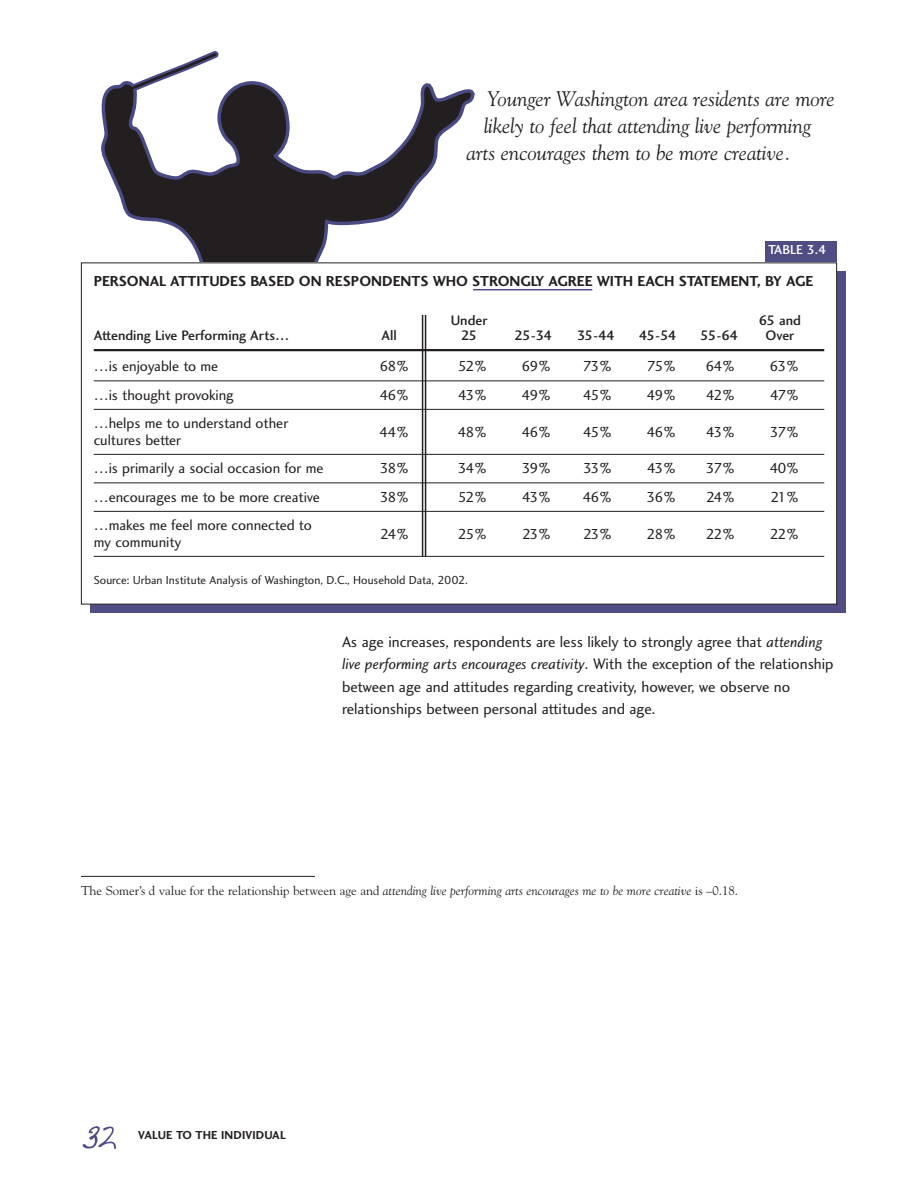
<style>
.page{position:relative;width:918px;height:1188px;background:#fff}
.page>*{position:absolute;margin:0;border:0;box-sizing:border-box;transform-origin:0 0}
.t1{font:54px "P22 Hopper Edward";color:#504d85}
.t2{font:italic 21px "Goudy";letter-spacing:-.005em;color:#231f20}
.t3{font:15.75px/22.5px "Charlotte Sans Book Plain";color:#231f20}
.t4{font:15.75px "Charlotte Sans Book Italic Plain";color:#231f20}
.t5{font:15px/16.5px "Charlotte Sans Book Plain";color:#231f20}
.t6{font:15px "Charlotte Sans Bold Plain";color:#231f20}
.t7{font:14.25px "Charlotte Sans Medium Plain";color:#231f20}
.t8{font:13.5px "Charlotte Sans Medium Plain";color:#fff}
.t9{font:12.75px "Goudy";color:#231f20}
.t10{font:12px "Charlotte Sans Book Plain";color:#231f20}
.t11{font:12px "Charlotte Sans Bold Plain";letter-spacing:.01em;color:#231f20}
.s1{font-family:"Charlotte Sans Book Italic Plain"}
.s2{font-family:"Charlotte Sans Book Plain"}
.s3{font-style:italic}
</style>
<div class="page">
<svg style="left:101px;top:83px;width:374px;height:179px"></svg>
<svg style="left:124px;top:51px;width:100px;height:46px"></svg>
<div style="left:765px;top:242px;width:72px;height:20px;background:#504d85"></div>
<svg style="left:80px;top:262px;width:757px;height:615px"></svg>
<hr style="left:422px;top:315px;width:1px;height:241px;background:#231f20">
<hr style="left:425px;top:315px;width:1px;height:241px;background:#231f20">
<hr style="left:473px;top:289px;width:119px;height:1px;background:#504d85">
<h2 class="t2" style="left:488px;top:90px;width:349px">Younger Washington area residents are more</h2>
<h2 class="t2" style="left:484px;top:117px;width:329px">likely to feel that attending live performing</h2>
<h2 class="t2" style="left:467px;top:144px;width:326px">arts encourages them to be more creative.</h2>
<p class="t8" style="left:768px;top:245px;width:60px">TABLE 3.4</p>
<p class="t6" style="left:94px;top:275px;width:721px">PERSONAL ATTITUDES BASED ON RESPONDENTS WHO STRONGLY AGREE WITH EACH STATEMENT, BY AGE</p>
<p class="t7" style="left:451px;top:315px;width:38px">Under</p>
<p class="t7" style="left:759px;top:315px;width:44px">65 and</p>
<p class="t7" style="left:94px;top:330px;width:197px">Attending Live Performing Arts…</p>
<p class="t7" style="left:382px;top:330px;width:17px">All</p>
<p class="t7" style="left:461px;top:330px;width:18px">25</p>
<p class="t7" style="left:515px;top:330px;width:39px">25-34</p>
<p class="t7" style="left:577px;top:330px;width:39px">35-44</p>
<p class="t7" style="left:639px;top:330px;width:39px">45-54</p>
<p class="t7" style="left:700px;top:330px;width:40px">55-64</p>
<p class="t7" style="left:766px;top:330px;width:30px">Over</p>
<p class="t5" style="left:94px;top:360px;width:126px">…is enjoyable to me</p>
<p class="t5" style="left:379px;top:360px;width:30px">68%</p>
<p class="t5" style="left:458px;top:360px;width:30px">52%</p>
<p class="t5" style="left:521px;top:360px;width:30px">69%</p>
<p class="t5" style="left:583px;top:360px;width:30px">73%</p>
<p class="t5" style="left:647px;top:360px;width:30px">75%</p>
<p class="t5" style="left:705px;top:360px;width:30px">64%</p>
<p class="t5" style="left:770px;top:360px;width:30px">63%</p>
<p class="t5" style="left:94px;top:388px;width:141px">…is thought provoking</p>
<p class="t5" style="left:380px;top:388px;width:30px">46%</p>
<p class="t5" style="left:458px;top:388px;width:30px">43%</p>
<p class="t5" style="left:522px;top:388px;width:30px">49%</p>
<p class="t5" style="left:583px;top:388px;width:30px">45%</p>
<p class="t5" style="left:647px;top:388px;width:30px">49%</p>
<p class="t5" style="left:706px;top:388px;width:30px">42%</p>
<p class="t5" style="left:770px;top:388px;width:30px">47%</p>
<p class="t5" style="left:94px;top:417px;width:196px">…helps me to understand other cultures better</p>
<p class="t5" style="left:379px;top:426px;width:31px">44%</p>
<p class="t5" style="left:457px;top:426px;width:30px">48%</p>
<p class="t5" style="left:522px;top:426px;width:30px">46%</p>
<p class="t5" style="left:583px;top:426px;width:30px">45%</p>
<p class="t5" style="left:647px;top:426px;width:30px">46%</p>
<p class="t5" style="left:706px;top:426px;width:30px">43%</p>
<p class="t5" style="left:770px;top:426px;width:30px">37%</p>
<p class="t5" style="left:94px;top:462px;width:231px">…is primarily a social occasion for me</p>
<p class="t5" style="left:380px;top:462px;width:30px">38%</p>
<p class="t5" style="left:458px;top:462px;width:30px">34%</p>
<p class="t5" style="left:522px;top:462px;width:30px">39%</p>
<p class="t5" style="left:583px;top:462px;width:30px">33%</p>
<p class="t5" style="left:647px;top:462px;width:30px">43%</p>
<p class="t5" style="left:706px;top:462px;width:30px">37%</p>
<p class="t5" style="left:769px;top:462px;width:30px">40%</p>
<p class="t5" style="left:94px;top:490px;width:228px">…encourages me to be more creative</p>
<p class="t5" style="left:380px;top:490px;width:30px">38%</p>
<p class="t5" style="left:458px;top:490px;width:30px">52%</p>
<p class="t5" style="left:522px;top:490px;width:30px">43%</p>
<p class="t5" style="left:583px;top:490px;width:30px">46%</p>
<p class="t5" style="left:647px;top:490px;width:30px">36%</p>
<p class="t5" style="left:706px;top:490px;width:30px">24%</p>
<p class="t5" style="left:771px;top:490px;width:29px">21%</p>
<p class="t5" style="left:94px;top:519px;width:219px">…makes me feel more connected to my community</p>
<p class="t5" style="left:380px;top:528px;width:30px">24%</p>
<p class="t5" style="left:458px;top:528px;width:30px">25%</p>
<p class="t5" style="left:522px;top:528px;width:30px">23%</p>
<p class="t5" style="left:583px;top:528px;width:30px">23%</p>
<p class="t5" style="left:647px;top:528px;width:30px">28%</p>
<p class="t5" style="left:706px;top:528px;width:30px">22%</p>
<p class="t5" style="left:770px;top:528px;width:30px">22%</p>
<p class="t10" style="left:94px;top:576px;width:376px">Source: Urban Institute Analysis of Washington, D.C., Household Data, 2002.</p>
<p class="t3" style="left:342px;top:632px;width:482px">As age increases, respondents are less likely to strongly agree that <span class="s1">attending</span></p>
<p class="t4" style="left:342px;top:658px;width:493px">live performing arts encourages creativity<span class="s2">. With the exception of the relationship</span></p>
<p class="t3" style="left:342px;top:677px;width:450px">between age and attitudes regarding creativity, however, we observe no relationships between personal attitudes and age.</p>
<p class="t9" style="left:81px;top:885px;width:659px">The Somer’s d value for the relationship between age and <span class="s3">attending live performing arts encourages me to be more creative</span> is –0.18.</p>
<h1 class="t1" style="left:81px;top:1098px;width:37px">32</h1>
<p class="t11" style="left:138px;top:1131px;width:149px">VALUE TO THE INDIVIDUAL</p>
</div>
